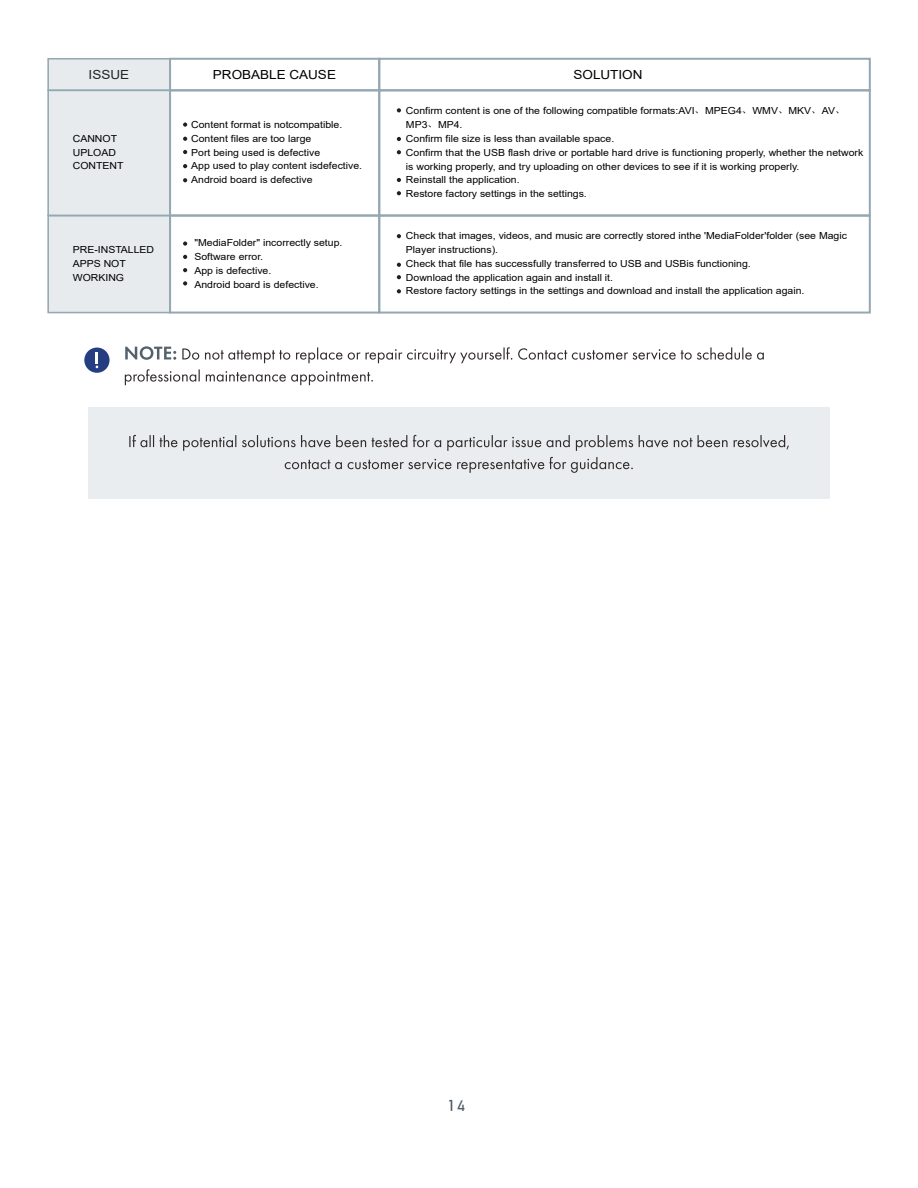
<style>
.page{position:relative;width:918px;height:1188px;background:#fff}
.page>*{position:absolute;margin:0;border:0;box-sizing:border-box;transform-origin:0 0}
.t1{font:15px "Bahnschrift";color:#53616b}
.t2{font:12.45px "Arial";color:#000;scale:1.08 1}
.t3{font:9.75px/14px "Arial";color:#000;scale:1.08 1}
.s1{font-family:"Adobe Song Std";font-weight:300}
</style>
<div class="page">
<div style="left:47px;top:90px;width:124px;height:126px;background:#e7ebed"></div>
<div style="left:47px;top:58px;width:124px;height:33px;background:#e7ebed"></div>
<div style="left:169px;top:89px;width:211px;height:128px;border:2px solid #95a7b1"></div>
<div style="left:169px;top:58px;width:211px;height:33px;border:2px solid #95a7b1"></div>
<div style="left:378px;top:89px;width:493px;height:128px;border:2px solid #95a7b1"></div>
<div style="left:378px;top:58px;width:493px;height:33px;border:2px solid #95a7b1"></div>
<div style="left:47px;top:90px;width:124px;height:126px;border:2px solid #95a7b1"></div>
<div style="left:47px;top:215px;width:124px;height:98px;background:#e7ebed"></div>
<div style="left:169px;top:215px;width:211px;height:99px;border:2px solid #95a7b1"></div>
<div style="left:378px;top:215px;width:493px;height:99px;border:2px solid #95a7b1"></div>
<div style="left:47px;top:215px;width:124px;height:98px;border:2px solid #95a7b1"></div>
<div style="left:47px;top:58px;width:124px;height:33px;border:2px solid #95a7b1"></div>
<svg style="left:125px;top:346px;width:51px;height:14px"></svg>
<svg style="left:182px;top:347px;width:582px;height:16px"></svg>
<svg style="left:125px;top:369px;width:248px;height:16px"></svg>
<div style="left:84px;top:348px;width:26px;height:25px;background:#253e82;border-radius:13px"></div>
<svg style="left:96px;top:352px;width:2px;height:16px"></svg>
<div style="left:88px;top:407px;width:742px;height:92px;background:#e9edf0"></div>
<svg style="left:129px;top:435px;width:660px;height:16px"></svg>
<svg style="left:285px;top:457px;width:348px;height:16px"></svg>
<svg style="left:449px;top:1100px;width:3px;height:11px"></svg>
<svg style="left:183px;top:123px;width:4px;height:4px"></svg>
<svg style="left:183px;top:137px;width:4px;height:4px"></svg>
<svg style="left:183px;top:150px;width:4px;height:4px"></svg>
<svg style="left:183px;top:164px;width:4px;height:4px"></svg>
<svg style="left:183px;top:178px;width:4px;height:4px"></svg>
<svg style="left:397px;top:108px;width:4px;height:4px"></svg>
<svg style="left:397px;top:137px;width:4px;height:4px"></svg>
<svg style="left:397px;top:150px;width:4px;height:4px"></svg>
<svg style="left:397px;top:178px;width:4px;height:4px"></svg>
<svg style="left:397px;top:191px;width:4px;height:4px"></svg>
<svg style="left:397px;top:234px;width:4px;height:4px"></svg>
<svg style="left:397px;top:263px;width:4px;height:4px"></svg>
<svg style="left:397px;top:275px;width:4px;height:4px"></svg>
<svg style="left:397px;top:289px;width:4px;height:4px"></svg>
<svg style="left:183px;top:241px;width:4px;height:5px"></svg>
<svg style="left:183px;top:255px;width:4px;height:4px"></svg>
<svg style="left:183px;top:268px;width:4px;height:4px"></svg>
<svg style="left:183px;top:281px;width:4px;height:5px"></svg>
<p class="t2" style="left:89px;top:66px;width:39px">ISSUE</p>
<p class="t2" style="left:213px;top:66px;width:115px">PROBABLE CAUSE</p>
<p class="t2" style="left:574px;top:66px;width:65px">SOLUTION</p>
<p class="t3" style="left:73px;top:131px;width:48px">CANNOT<br>UPLOAD<br>CONTENT</p>
<p class="t3" style="left:73px;top:242px;width:77px">PRE-INSTALLED<br>APPS NOT<br>WORKING</p>
<p class="t3" style="left:191px;top:117px;width:160px">Content format is notcompatible.<br>Content files are too large<br>Port being used is defective<br>App used to play content isdefective.<br>Android board is defective</p>
<p class="t3" style="left:406px;top:104px;width:425px">Confirm content is one of the following compatible formats:AVI<span class="s1">、</span>MPEG4<span class="s1">、</span>WMV<span class="s1">、</span>MKV<span class="s1">、</span>AV<span class="s1">、</span>MP3<span class="s1">、</span>MP4.<br>Confirm file size is less than available space.<br>Confirm that the USB flash drive or portable hard drive is functioning properly, whether the network is working properly, and try uploading on other devices to see if it is working properly.<br>Reinstall the application.<br>Restore factory settings in the settings.</p>
<p class="t3" style="left:194px;top:235px;width:139px">"MediaFolder" incorrectly setup.<br>Software error.<br>App is defective.<br>Android board is defective.</p>
<p class="t3" style="left:406px;top:228px;width:410px">Check that images, videos, and music are correctly stored inthe 'MediaFolder'folder (see Magic Player instructions).<br>Check that file has successfully transferred to USB and USBis functioning.<br>Download the application again and install it.<br>Restore factory settings in the settings and download and install the application again.</p>
<h1 class="t1" style="left:457px;top:1094px;width:10px">4</h1>
</div>
